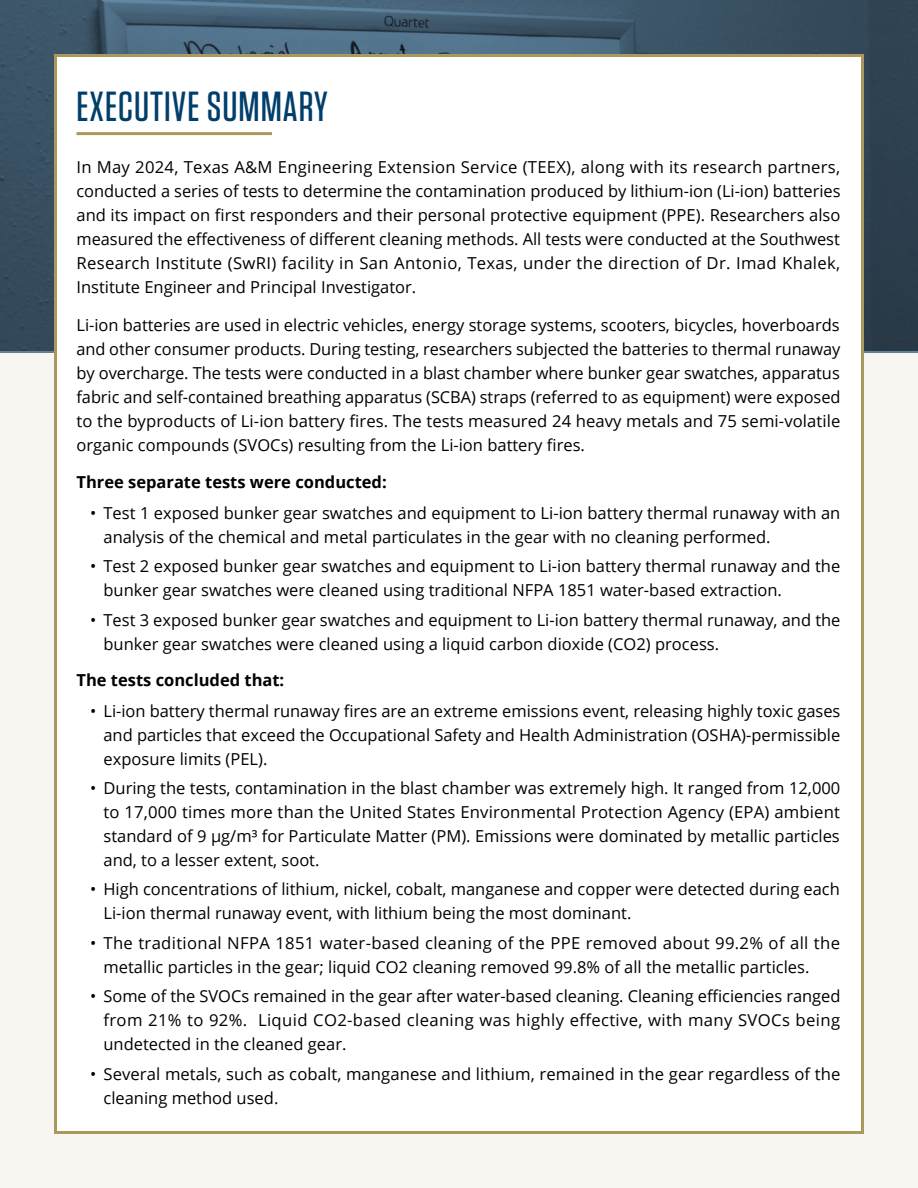
<style>
.page{position:relative;width:918px;height:1188px;background:#f7f6f0}
.page>*{position:absolute;margin:0;border:0;box-sizing:border-box;transform-origin:0 0}
.Section_Title_-_H2{font:500 42px "Tungsten";letter-spacing:.025em;color:#003e6b}
.Body_-_P{font:16.5px/24px "Open Sans";color:#000}
.Body_-_P-2{font:700 16.5px "Open Sans";color:#000}
</style>
<div class="page">
<svg style="left:0;top:0;width:918px;height:353px;background:#3b5366"></svg>
<div style="left:54px;top:54px;width:810px;height:1080px;background:#fff;border:3px solid #aa985d"></div>
<hr style="left:76px;top:132px;width:196px;height:3px;background:#aa985d">
<h2 class="Section_Title_-_H2" style="left:76px;top:85px;width:253px">EXECUTIVE SUMMARY</h2>
<p class="Body_-_P" style="left:76px;top:155px;width:766px;text-align:justify">In May 2024, Texas A&amp;M Engineering Extension Service (TEEX), along with its research partners, conducted a series of tests to determine the contamination produced by lithium-ion (Li-ion) batteries and its impact on first responders and their personal protective equipment (PPE). Researchers also measured the effectiveness of different cleaning methods. All tests were conducted at the Southwest Research Institute (SwRI) facility in San Antonio, Texas, under the direction of Dr. Imad Khalek, Institute Engineer and Principal Investigator.</p>
<p class="Body_-_P" style="left:76px;top:312px;width:766px;text-align:justify">Li-ion batteries are used in electric vehicles, energy storage systems, scooters, bicycles, hoverboards and other consumer products. During testing, researchers subjected the batteries to thermal runaway by overcharge. The tests were conducted in a blast chamber where bunker gear swatches, apparatus fabric and self-contained breathing apparatus (SCBA) straps (referred to as equipment) were exposed to the byproducts of Li-ion battery fires. The tests measured 24 heavy metals and 75 semi-volatile organic compounds (SVOCs) resulting from the Li-ion battery fires.</p>
<p class="Body_-_P-2" style="left:76px;top:471px;width:312px">Three separate tests were conducted:</p>
<p class="Body_-_P" style="left:104px;top:501px;width:738px;text-indent:-14px">• Test 1 exposed bunker gear swatches and equipment to Li-ion battery thermal runaway with an analysis of the chemical and metal particulates in the gear with no cleaning performed.</p>
<p class="Body_-_P" style="left:104px;top:554px;width:738px;text-indent:-14px">• Test 2 exposed bunker gear swatches and equipment to Li-ion battery thermal runaway and the bunker gear swatches were cleaned using traditional NFPA 1851 water-based extraction.</p>
<p class="Body_-_P" style="left:104px;top:607px;width:739px;text-indent:-14px">• Test 3 exposed bunker gear swatches and equipment to Li-ion battery thermal runaway, and the bunker gear swatches were cleaned using a liquid carbon dioxide (CO2) process.</p>
<p class="Body_-_P-2" style="left:76px;top:668px;width:209px">The tests concluded that:</p>
<p class="Body_-_P" style="left:104px;top:698px;width:738px;text-align:justify;text-indent:-14px">• Li-ion battery thermal runaway fires are an extreme emissions event, releasing highly toxic gases and particles that exceed the Occupational Safety and Health Administration (OSHA)-permissible exposure limits (PEL).</p>
<p class="Body_-_P" style="left:104px;top:776px;width:738px;text-align:justify;text-indent:-14px">• During the tests, contamination in the blast chamber was extremely high. It ranged from 12,000 to 17,000 times more than the United States Environmental Protection Agency (EPA) ambient standard of 9 μg/m³ for Particulate Matter (PM). Emissions were dominated by metallic particles and, to a lesser extent, soot.</p>
<p class="Body_-_P" style="left:104px;top:877px;width:738px;text-indent:-14px">• High concentrations of lithium, nickel, cobalt, manganese and copper were detected during each<br>Li-ion thermal runaway event, with lithium being the most dominant.</p>
<p class="Body_-_P" style="left:104px;top:930px;width:738px;text-indent:-14px">• The traditional NFPA 1851 water-based cleaning of the PPE removed about 99.2% of all the metallic particles in the gear; liquid CO2 cleaning removed 99.8% of all the metallic particles.</p>
<p class="Body_-_P" style="left:104px;top:984px;width:738px;text-align:justify;text-indent:-14px">• Some of the SVOCs remained in the gear after water-based cleaning. Cleaning efficiencies ranged from 21% to 92%. Liquid CO2-based cleaning was highly effective, with many SVOCs being undetected in the cleaned gear.</p>
<p class="Body_-_P" style="left:104px;top:1061px;width:738px;text-indent:-14px">• Several metals, such as cobalt, manganese and lithium, remained in the gear regardless of the cleaning method used.</p>
</div>
